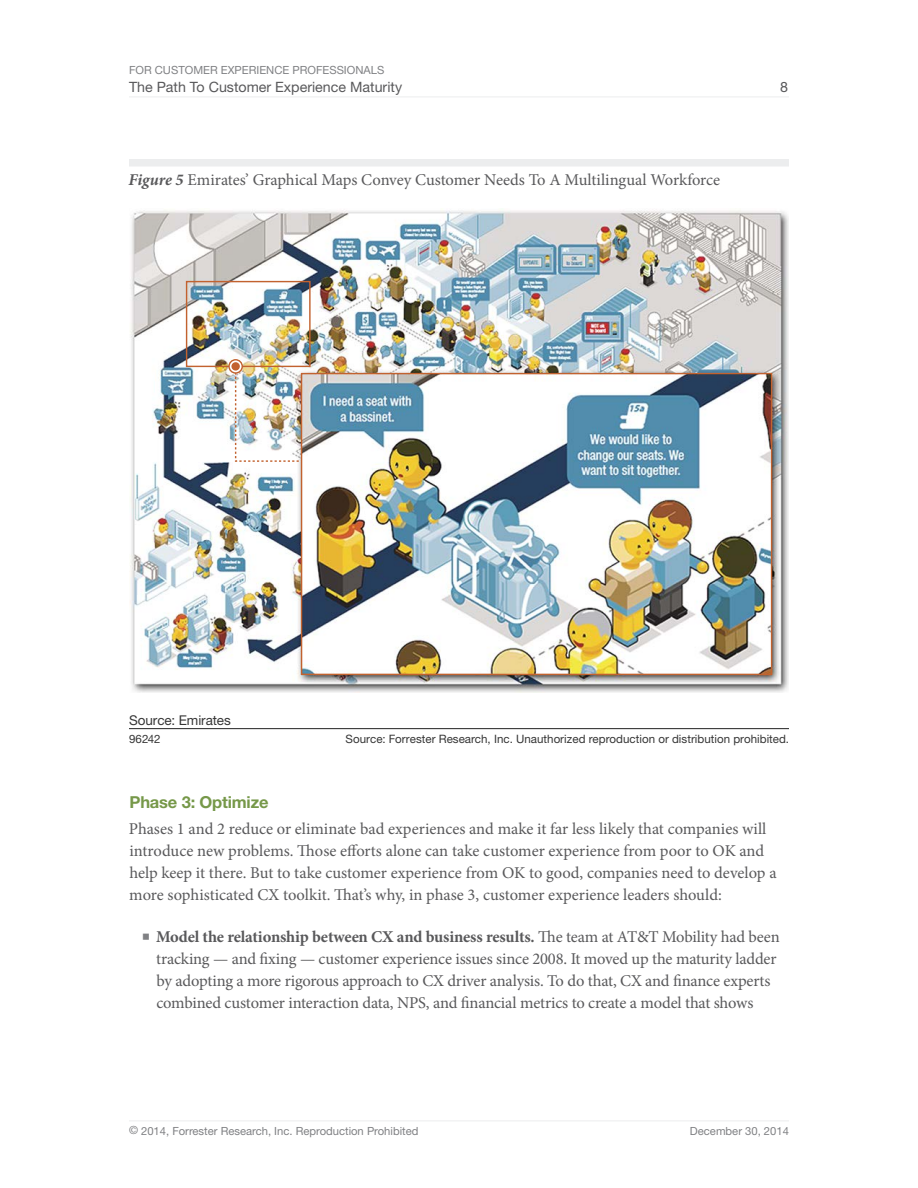
<style>
.page{position:relative;width:918px;height:1188px;background:#fff}
.page>*{position:absolute;margin:0;border:0;box-sizing:border-box;transform-origin:0 0}
.t1{font:16.5px/21.8px "Minion Pro";letter-spacing:-.005em;color:#59595b}
.t2{font:700 16.5px "Helvetica Neue LT Std";letter-spacing:-.01em;color:#769849}
.t3{font:14.25px "Helvetica Neue LT Std";color:#59595b}
.t4{font:13.5px "Helvetica Neue LT Std";letter-spacing:-.005em;color:#363636}
.t5{font:11.55px "Helvetica Neue LT Std";color:#363636}
.t6{font:11.25px "Helvetica Neue LT Std";color:#808184}
.s1{font-weight:700;font-style:italic}
.s2{font-weight:700;font-size:21px;color:#808184}
.s3{font-weight:700}
</style>
<div class="page">
<hr style="left:129px;top:97px;width:660px;height:1px;background:#ecedee">
<hr style="left:129px;top:1120px;width:660px;height:1px;background:#ecedee">
<div style="left:129px;top:159px;width:660px;height:7px;background:#ecedee"></div>
<hr style="left:129px;top:728px;width:660px;height:1px;background:#363636">
<img style="left:130px;top:210px;width:659px;height:482px">
<img style="left:185px;top:280px;width:588px;height:396px">
<img style="left:234px;top:362px;width:69px;height:101px">
<svg style="left:229px;top:360px;width:13px;height:13px"></svg>
<div style="left:228px;top:359px;width:15px;height:15px;border:1px solid #c2622f;border-radius:50%"></div>
<div style="left:231px;top:362px;width:9px;height:9px;background:#c2622f;border-radius:50%"></div>
<p class="t6" style="left:129px;top:63px;width:257px">For Customer Experience Professionals</p>
<p class="t3" style="left:129px;top:78px;width:275px">The Path To Customer Experience M aturity</p>
<p class="t3" style="left:780px;top:78px;width:9px">8</p>
<p class="t1" style="left:129px;top:168px;width:593px"><span class="s1">Figure 5</span> Emirates’ Graphical Maps Convey Customer Needs To A Multilingual Workforce</p>
<p class="t4" style="left:129px;top:712px;width:103px">Source: Emirates</p>
<p class="t5" style="left:129px;top:732px;width:33px">96242</p>
<p class="t5" style="left:346px;top:732px;width:445px">Source: Forrester Research, Inc. Unauthorized reproduction or distribution prohibited.</p>
<p class="t2" style="left:130px;top:792px;width:141px">Phase 3: Optimize</p>
<p class="t1" style="left:129px;top:818px;width:649px">Phases 1 and 2 reduce or eliminate bad experiences and make it far less likely that companies will introduce new problems. Those efforts alone can take customer experience from poor to OK and help keep it there. But to take customer experience from OK to good, companies need to develop a more sophisticated CX toolkit. That’s why, in phase 3, customer experience leaders should:</p>
<p class="t1" style="left:156px;top:926px;width:625px;text-indent:-15px"><span class="s2">■</span> <span class="s3">Model the relationship between CX and business results.</span> The team at AT&amp;T Mobility had been tracking — and fixing — customer experience issues since 2008. It moved up the maturity ladder by adopting a more rigorous approach to CX driver analysis. To do that, CX and finance experts combined customer interaction data, NPS, and financial metrics to create a model that shows</p>
<p class="t6" style="left:129px;top:1124px;width:291px">© 2014, Forrester Research, Inc. Reproduction Prohibited</p>
<p class="t6" style="left:690px;top:1124px;width:101px">December 30, 2014</p>
</div>
